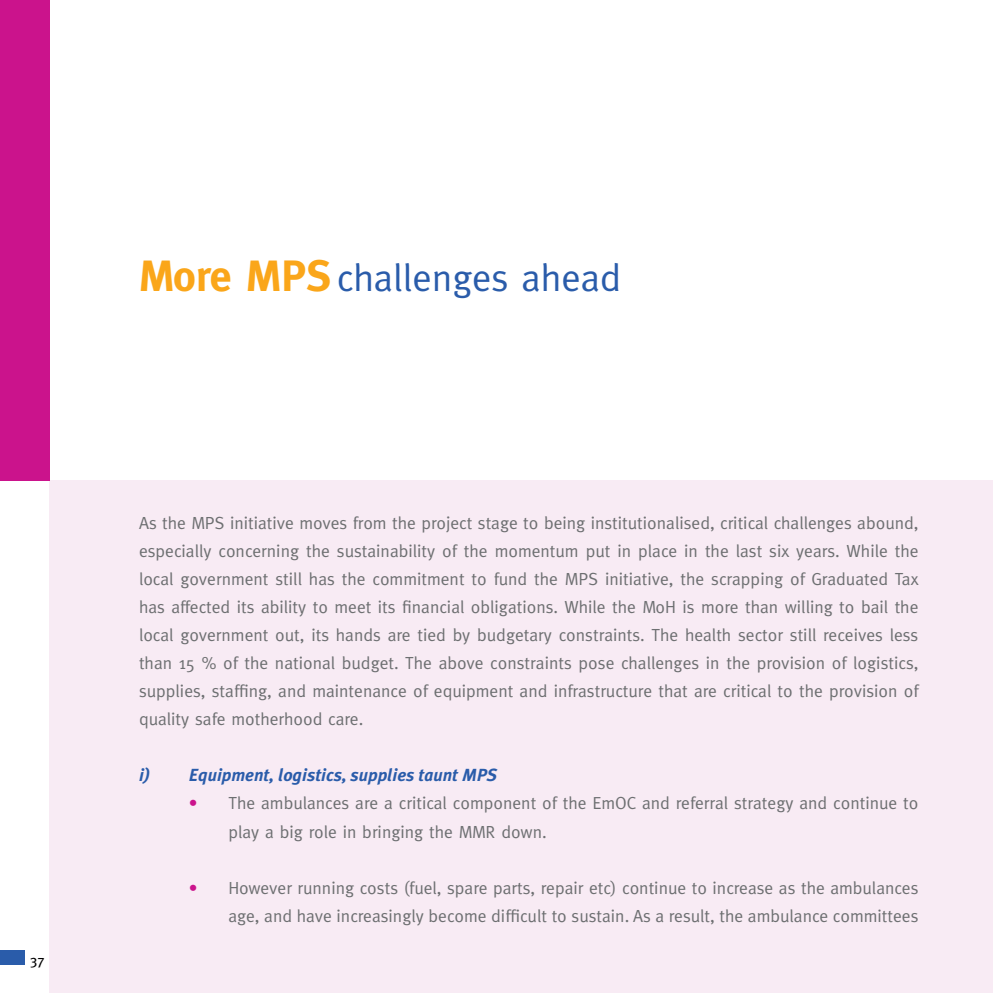
<style>
.page{position:relative;width:993px;height:993px;background:#fff}
.page>*{position:absolute;margin:0;border:0;box-sizing:border-box;transform-origin:0 0}
.t1{font:38.5px "Meta";color:#2a5caa}
.t2{font:17.5px/28px "Meta";color:#6d6f71;text-align:justify}
.t3{font:italic 700 17.5px "Meta Plus";color:#2a5caa}
.t4{font:14px "Meta Plus";color:#000}
.s1{font-weight:700;font-size:43.75px;color:#faa61a}
.s2{color:#cb138c}
</style>
<div class="page">
<div style="left:0;top:949px;width:25px;height:15px;background:#2a5caa"></div>
<div style="left:50px;top:480px;width:942px;height:512px;background:#f8ebf4"></div>
<div style="left:0;top:0;width:50px;height:480px;background:#cb138c"></div>
<p class="t4" style="left:30px;top:951px;width:16px">37</p>
<h1 class="t1" style="left:139px;top:255px;width:483px"><span class="s1">More MPS</span>challenges ahead</h1>
<p class="t2" style="left:139px;top:509px;width:780px">As the MPS initiative moves from the project stage to being institutionalised, critical challenges abound, especially concerning the sustainability of the momentum put in place in the last six years. While the local government still has the commitment to fund the MPS initiative, the scrapping of Graduated Tax has affected its ability to meet its financial obligations. While the MoH is more than willing to bail the local government out, its hands are tied by budgetary constraints. The health sector still receives less than 15 % of the national budget. The above constraints pose challenges in the provision of logistics, supplies, staffing, and maintenance of equipment and infrastructure that are critical to the provision of quality safe motherhood care.</p>
<p class="t3" style="left:139px;top:765px;width:359px">i) Equipment, logistics, supplies taunt MPS</p>
<p class="t2" style="left:228px;top:789px;width:691px;text-indent:-40px"><span class="s2">•</span> The ambulances are a critical component of the EmOC and referral strategy and continue to play a big role in bringing the MMR down.</p>
<p class="t2" style="left:189px;top:873px;width:731px;text-align:right"><span class="s2">•</span> However running costs (fuel, spare parts, repair etc) continue to increase as the ambulances age, and have increasingly become difficult to sustain. As a result, the ambulance committees</p>
</div>
